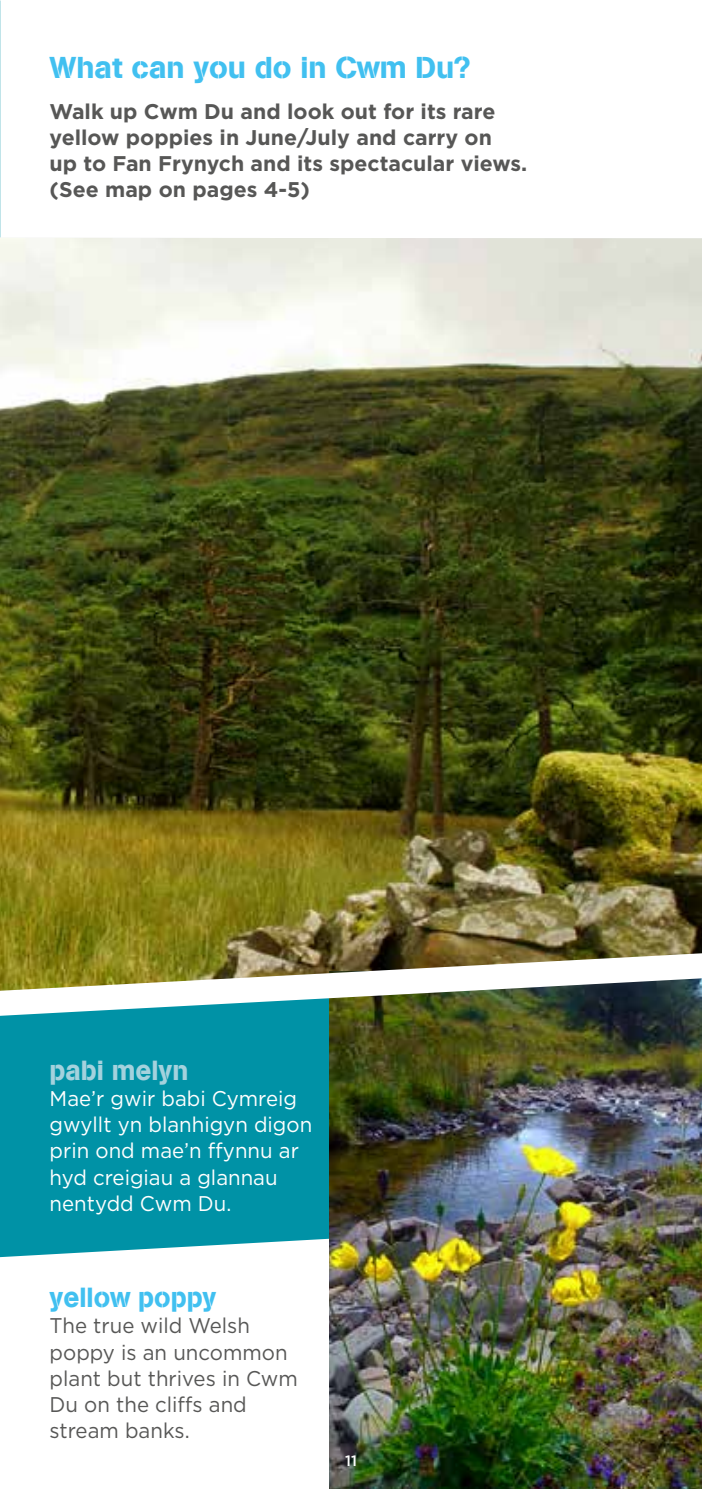
<style>
.page{position:relative;width:702px;height:1489px;background:#fff}
.page>*{position:absolute;margin:0;border:0;box-sizing:border-box;transform-origin:0 0}
.t1{font:30px "AG Book Stencil";color:#41c0f0}
.t2{font:27.5px "AG Book Stencil";color:#41c0f0;scale:.96 1}
.t3{font:27.5px "AG Book Stencil";color:#a4d2dd;scale:.96 1}
.t4{font:700 21.25px/26.2px "Gotham";color:#575756}
.t5{font:21.25px/26.2px "Gotham";color:#fff;scale:.96 1}
.t6{font:21.25px/26.2px "Gotham";color:#575756;scale:.96 1}
.t7{font:500 15px "Gotham";color:#fff}
</style>
<div class="page">
<img style="left:0;top:238px;width:702px;height:699px">
<div style="left:0;top:1068px;width:329px;height:188px;background:#0092a6"></div>
<img style="left:329px;top:1068px;width:373px;height:420px">
<img style="left:0;top:937px;width:702px;height:131px">
<h1 class="t1" style="left:50px;top:50px;width:423px">What can you do in Cwm Du?</h1>
<p class="t4" style="left:50px;top:98px;width:479px">Walk up Cwm Du and look out for its rare yellow poppies in June/July and carry on<br>up to Fan Frynych and its spectacular views. (See map on pages 4-5)</p>
<p class="t3" style="left:50px;top:1053px;width:146px">pabi melyn</p>
<p class="t5" style="left:50px;top:1084px;width:275px">Mae’r gwir babi Cymreig gwyllt yn blanhigyn digon prin ond mae’n ffynnu ar hyd creigiau a glannau nentydd Cwm Du.</p>
<p class="t2" style="left:50px;top:1280px;width:175px">yellow poppy</p>
<p class="t6" style="left:50px;top:1311px;width:260px">The true wild Welsh poppy is an uncommon plant but thrives in Cwm<br>Du on the cliffs and stream banks.</p>
<p class="t7" style="left:345px;top:1450px;width:13px">11</p>
</div>
